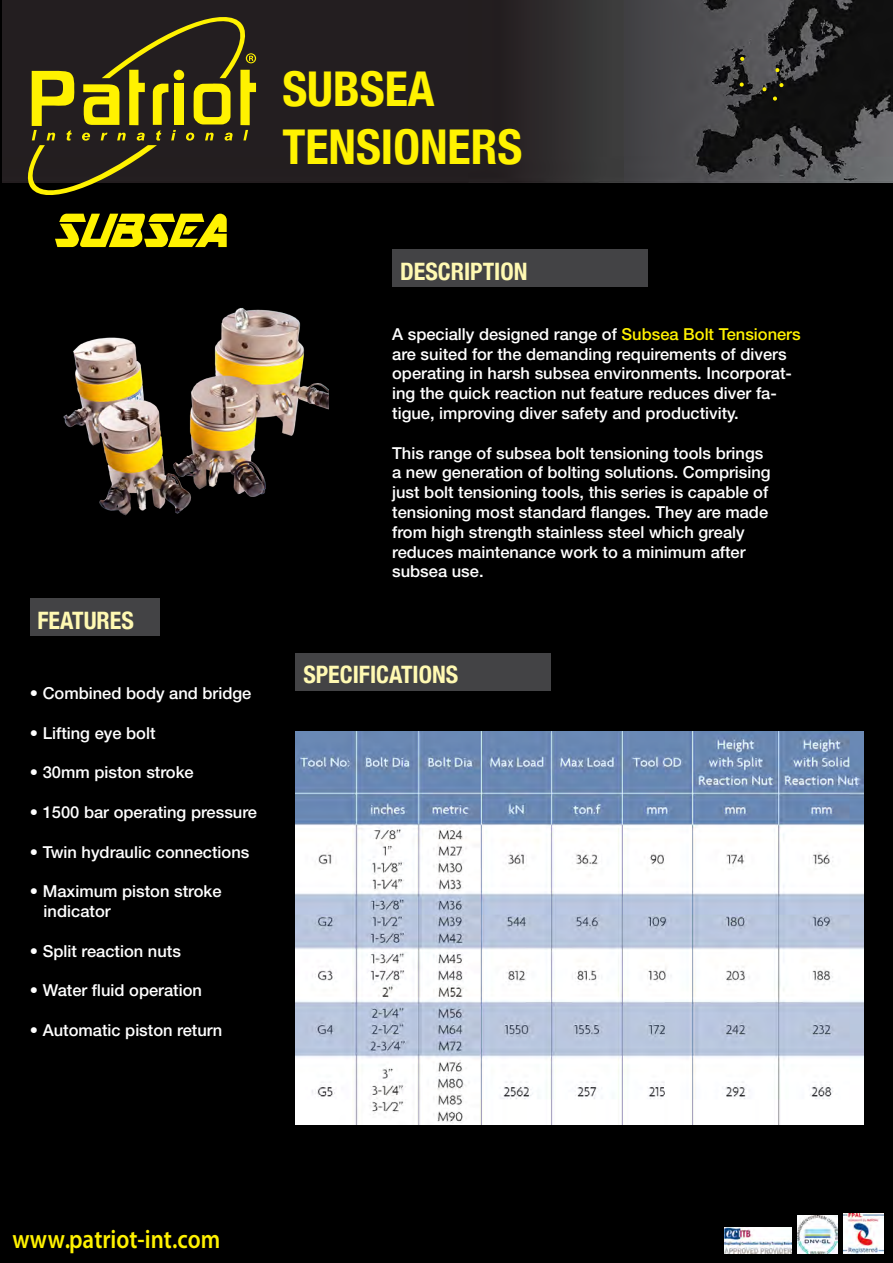
<style>
.page{position:relative;width:893px;height:1263px;background:#000}
.page>*{position:absolute;margin:0;border:0;box-sizing:border-box;transform-origin:0 0}
.t1{font:700 condensed 48px/57.6px "Helvetica Neue";color:#fff200}
.t2{font:600 26.4px "Myriad Pro";color:#fff200;scale:.87 1}
.t3{font:700 condensed 24px "Helvetica Neue";color:#fff9b2}
.t4{font:500 16.5px/19.8px "Helvetica Neue";color:#fff}
.s1{color:#fff200}
</style>
<div class="page">
<img style="left:725px;top:1227px;width:66px;height:26px">
<img style="left:843px;top:1213px;width:40px;height:40px">
<img style="left:2px;top:1px;width:891px;height:182px">
<svg style="left:740px;top:57px;width:4px;height:4px"></svg>
<svg style="left:740px;top:83px;width:4px;height:4px"></svg>
<svg style="left:775px;top:68px;width:4px;height:4px"></svg>
<svg style="left:762px;top:87px;width:4px;height:4px"></svg>
<svg style="left:779px;top:83px;width:4px;height:4px"></svg>
<svg style="left:773px;top:97px;width:4px;height:4px"></svg>
<div style="left:392px;top:250px;width:256px;height:37px;background:#434345"></div>
<div style="left:30px;top:598px;width:129px;height:38px;background:#434345"></div>
<div style="left:295px;top:653px;width:256px;height:37px;background:#434345"></div>
<img style="left:295px;top:732px;width:568px;height:392px">
<img style="left:63px;top:308px;width:265px;height:208px">
<img style="left:797px;top:1215px;width:40px;height:38px">
<svg style="left:55px;top:214px;width:172px;height:33px"></svg>
<svg style="left:28px;top:17px;width:228px;height:178px;background:#4a4417"></svg>
<h1 class="t1" style="left:282px;top:57px;width:241px">SUBSEA<br>TENSIONERS</h1>
<h3 class="t3" style="left:38px;top:600px;width:98px">FEATURES</h3>
<p class="t4" style="left:30px;top:683px;width:223px">• Combined body and bridge</p>
<p class="t4" style="left:30px;top:723px;width:127px">• Lifting eye bolt</p>
<p class="t4" style="left:30px;top:762px;width:165px">• 30mm piston stroke</p>
<p class="t4" style="left:30px;top:802px;width:229px">• 1500 bar operating pressure</p>
<p class="t4" style="left:30px;top:842px;width:221px">• Twin hydraulic connections</p>
<p class="t4" style="left:44px;top:881px;width:179px;text-indent:-14px">• Maximum piston stroke indicator</p>
<p class="t4" style="left:30px;top:941px;width:152px">• Split reaction nuts</p>
<p class="t4" style="left:30px;top:980px;width:174px">• Water fluid operation</p>
<p class="t4" style="left:30px;top:1020px;width:194px">• Automatic piston return</p>
<h3 class="t3" style="left:400px;top:251px;width:129px">DESCRIPTION</h3>
<p class="t4" style="left:392px;top:324px;width:410px">A specially designed range of <span class="s1">Subsea Bolt Tensioners </span>are suited for the demanding requirements of divers operating in harsh subsea environments. Incorporat&shy;ing the quick reaction nut feature reduces diver fa&shy;tigue, improving diver safety and productivity.</p>
<p class="t4" style="left:392px;top:443px;width:380px">This range of subsea bolt tensioning tools brings a new generation of bolting solutions. Comprising just bolt tensioning tools, this series is capable of tensioning most standard flanges. They are made from high strength stainless steel which grealy reduces maintenance work to a minimum after subsea use.</p>
<h3 class="t3" style="left:303px;top:654px;width:157px">SPECIFICATIONS</h3>
<h2 class="t2" style="left:12px;top:1222px;width:241px">www.patriot-int.com</h2>
</div>
